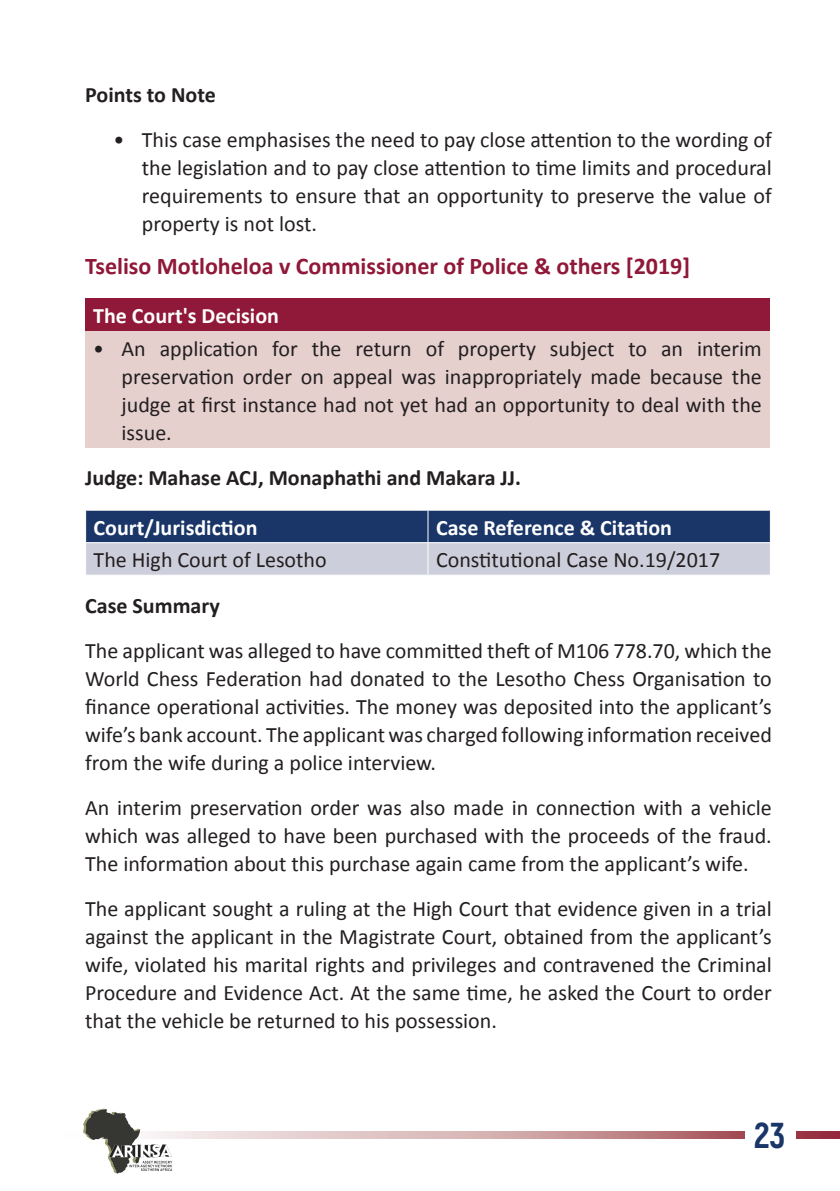
<style>
.page{position:relative;width:840px;height:1191px;background:#fff}
.page>*{position:absolute;margin:0;border:0;box-sizing:border-box;transform-origin:0 0}
.t1{font:800 36px "Akrobat";color:#1a3668}
.t2{font:700 24px "Calibri";color:#901838}
.t3{font:22px/28px "Calibri";color:#231f20;text-align:justify}
.t4{font:700 22px "Calibri";color:#231f20}
.t5{font:700 22px "Calibri";color:#fff}
</style>
<div class="page">
<svg style="left:172px;top:1131px;width:667px;height:7px;background:#cfa3a6"></svg>
<div style="left:744px;top:1109px;width:50px;height:51px;background:#fff"></div>
<svg style="left:83px;top:1108px;width:89px;height:65px"></svg>
<div style="left:85px;top:298px;width:684px;height:33px;background:#901838"></div>
<div style="left:85px;top:331px;width:684px;height:116px;background:#e5d0ce"></div>
<svg style="left:86px;top:510px;width:683px;height:64px;background:#7483a2"></svg>
<hr style="left:427px;top:510px;width:1px;height:32px;background:#fff">
<hr style="left:427px;top:543px;width:1px;height:31px;background:#fff">
<hr style="left:85px;top:542px;width:343px;height:1px;background:#fff">
<hr style="left:428px;top:542px;width:342px;height:1px;background:#fff">
<p class="t4" style="left:85px;top:80px;width:132px">Points to Note</p>
<p class="t3" style="left:142px;top:125px;width:631px;text-indent:-28px">• This case emphasises the need to pay close attention to the wording of the legislation and to pay close attention to time limits and procedural requirements to ensure that an opportunity to preserve the value of property is not lost.</p>
<p class="t2" style="left:85px;top:250px;width:606px">Tseliso Motloheloa v Commissioner of Police &amp; others [2019]</p>
<p class="t5" style="left:93px;top:302px;width:187px">The Court's Decision</p>
<p class="t3" style="left:121px;top:334px;width:641px;text-indent:-28px">• An application for the return of property subject to an interim preservation order on appeal was inappropriately made because the judge at first instance had not yet had an opportunity to deal with the issue.</p>
<p class="t4" style="left:85px;top:463px;width:437px">Judge: Mahase ACJ, Monaphathi and Makara JJ.</p>
<p class="t5" style="left:94px;top:513px;width:165px">Court/Jurisdiction</p>
<p class="t5" style="left:436px;top:513px;width:237px">Case Reference &amp; Citation</p>
<p class="t3" style="left:94px;top:546px;width:234px">The High Court of Lesotho</p>
<p class="t3" style="left:436px;top:546px;width:285px">Constitutional Case No.19/2017</p>
<p class="t4" style="left:85px;top:591px;width:136px">Case Summary</p>
<p class="t3" style="left:85px;top:636px;width:687px">The applicant was alleged to have committed theft of M106 778.70, which the World Chess Federation had donated to the Lesotho Chess Organisation to finance operational activities. The money was deposited into the applicant’s wife’s bank account. The applicant was charged following information received from the wife during a police interview.</p>
<p class="t3" style="left:85px;top:793px;width:687px">An interim preservation order was also made in connection with a vehicle which was alleged to have been purchased with the proceeds of the fraud.<br>The information about this purchase again came from the applicant’s wife.</p>
<p class="t3" style="left:85px;top:894px;width:687px">The applicant sought a ruling at the High Court that evidence given in a trial against the applicant in the Magistrate Court, obtained from the applicant’s wife, violated his marital rights and privileges and contravened the Criminal Procedure and Evidence Act. At the same time, he asked the Court to order that the vehicle be returned to his possession.</p>
<h1 class="t1" style="left:753px;top:1112px;width:32px">23</h1>
</div>
